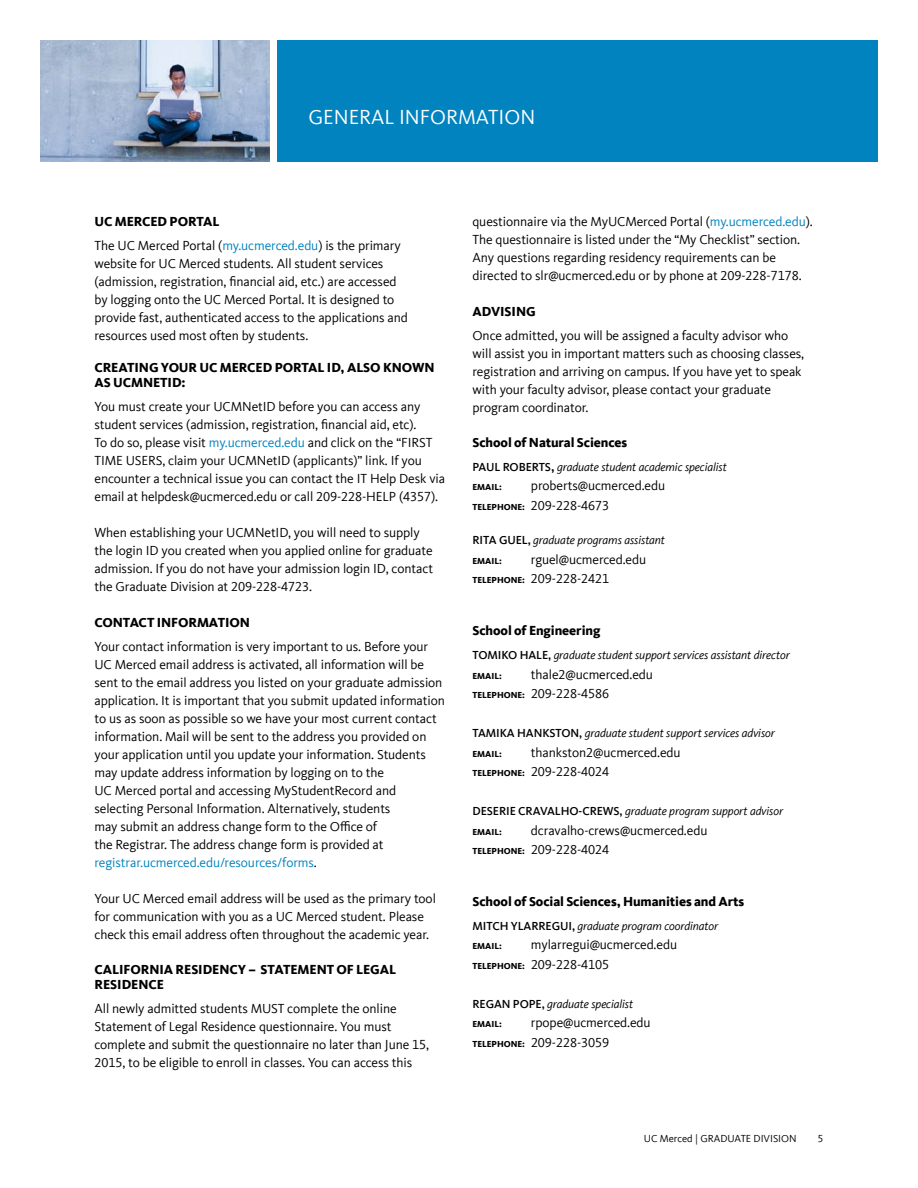
<style>
.page{position:relative;width:918px;height:1188px;background:#fff}
.page>*{position:absolute;margin:0;border:0;box-sizing:border-box;transform-origin:0 0}
.t1{font:21px "Kievit Offc Pro";color:#fff}
.t2{font:13.5px/18px "Kievit Offc Pro";letter-spacing:-.005em;color:#000}
.t3{font:800 13.5px "Kievit Offc Pro";letter-spacing:-.005em;color:#000}
.t4{font:italic 12px "Kievit Offc Pro";letter-spacing:-.005em;color:#000}
.t5{font:10.5px "Kievit Offc Pro";color:#000}
.t6{font:800 9px "Kievit Offc Pro";letter-spacing:-.005em;color:#000}
.s1{font-weight:800}
.s2{color:#0083bf}
.s3{font-weight:500;font-style:normal}
.s4{font-weight:500;font-style:normal;font-size:13.5px}
.s5{font-weight:800;font-size:9px}
</style>
<div class="page">
<img style="left:40px;top:40px;width:230px;height:122px">
<div style="left:277px;top:40px;width:601px;height:122px;background:#0083bf"></div>
<h1 class="t1" style="left:308px;top:104px;width:229px">GENERAL INFORMATION</h1>
<p class="t2" style="left:94px;top:210px;width:308px;line-height:24px"><span class="s1">UC MERCED PORTAL<br></span>The UC Merced Portal (<span class="s2">my.ucmerced.edu</span>) is the primary</p>
<p class="t2" style="left:94px;top:255px;width:315px">website for UC Merced students. All student services (admission, registration, financial aid, etc.) are accessed by logging onto the UC Merced Portal. It is designed to provide fast, authenticated access to the applications and resources used most often by students.</p>
<p class="t3" style="left:94px;top:360px;width:17px">CREATI</p>
<p class="t3" style="left:139px;top:360px;width:40px">NG YOUR</p>
<p class="t3" style="left:200px;top:360px;width:41px">UC MERCED</p>
<p class="t3" style="left:275px;top:360px;width:18px">PORTAL</p>
<p class="t3" style="left:327px;top:360px;width:30px">ID, ALSO</p>
<p class="t3" style="left:383px;top:360px;width:53px">KNOWN</p>
<p class="t3" style="left:94px;top:375px;width:93px">AS UCMNETID:</p>
<p class="t2" style="left:94px;top:398px;width:352px">You must create your UCMNetID before you can access any student services (admission, registration, financial aid, etc).<br>To do so, please visit <span class="s2">my.ucmerced.edu</span> and click on the “FIRST TIME USERS, claim your UCMNetID (applicants)” link. If you encounter a technical issue you can contact the IT Help Desk via email at helpdesk@ucmerced.edu or call 209-228-HELP (4357).</p>
<p class="t2" style="left:94px;top:524px;width:340px">When establishing your UCMNetID, you will need to supply the login ID you created when you applied online for graduate admission. If you do not have your admission login ID, contact the Graduate Division at 209-228-4723.</p>
<p class="t3" style="left:94px;top:614px;width:38px">CONTACT</p>
<p class="t3" style="left:157px;top:614px;width:24px">INFORMATIO</p>
<p class="t3" style="left:240px;top:614px;width:12px">N</p>
<p class="t2" style="left:94px;top:637px;width:352px">Your contact information is very important to us. Before your UC Merced email address is activated, all information will be sent to the email address you listed on your graduate admission application. It is important that you submit updated information to us as soon as possible so we have your most current contact information. Mail will be sent to the address you provided on your application until you update your information. Students may update address information by logging on to the<br>UC Merced portal and accessing MyStudentRecord and selecting Personal Information. Alternatively, students<br>may submit an address change form to the Office of<br>the Registrar. The address change form is provided at <span class="s2">registrar.ucmerced.edu/resources/forms</span>.</p>
<p class="t2" style="left:94px;top:889px;width:343px">Your UC Merced email address will be used as the primary tool for communication with you as a UC Merced student. Please check this email address often throughout the academic year.</p>
<p class="t3" style="left:94px;top:961px;width:18px">CALIFOR</p>
<p class="t3" style="left:149px;top:961px;width:43px">NIA RESIDE</p>
<p class="t3" style="left:219px;top:961px;width:58px">NCY – STATEME</p>
<p class="t3" style="left:317px;top:961px;width:56px">NT OF LEGAL</p>
<p class="t3" style="left:94px;top:976px;width:17px">RESIDE</p>
<p class="t3" style="left:138px;top:976px;width:19px">NCE</p>
<p class="t2" style="left:94px;top:999px;width:336px">All newly admitted students MUST complete the online Statement of Legal Residence questionnaire. You must complete and submit the questionnaire no later than June 15, 2015, to be eligible to enroll in classes. You can access this</p>
<p class="t2" style="left:472px;top:213px;width:342px">questionnaire via the MyUCMerced Portal (<span class="s2">my.ucmerced.edu</span>).<br>The questionnaire is listed under the “My Checklist” section.<br>Any questions regarding residency requirements can be directed to slr@ucmerced.edu or by phone at 209-228-7178.</p>
<p class="t3" style="left:472px;top:304px;width:62px">ADVISI NG</p>
<p class="t2" style="left:472px;top:327px;width:333px">Once admitted, you will be assigned a faculty advisor who will assist you in important matters such as choosing classes, registration and arriving on campus. If you have yet to speak with your faculty advisor, please contact your graduate program coordinator.</p>
<p class="t3" style="left:472px;top:434px;width:156px">SCHOOL OF NATURAL SCIENCES</p>
<p class="t4" style="left:472px;top:460px;width:256px"><span class="s3">PAUL ROBERTS</span><span class="s4">,</span> graduate student academic specialist</p>
<p class="t6" style="left:472px;top:482px;width:12px">EMAIL</p>
<p class="t6" style="left:499px;top:482px;width:4px">:</p>
<p class="t2" style="left:531px;top:477px;width:136px">proberts@ucmerced.edu</p>
<p class="t6" style="left:472px;top:501px;width:12px">TELEPHO</p>
<p class="t2" style="left:511px;top:496px;width:100px"><span class="s5">NE:</span> 209-228-4673</p>
<p class="t4" style="left:472px;top:533px;width:194px"><span class="s3">RITA GUEL,</span> graduate programs assistant</p>
<p class="t6" style="left:472px;top:555px;width:12px">EMAIL</p>
<p class="t6" style="left:499px;top:555px;width:4px">:</p>
<p class="t2" style="left:531px;top:550px;width:117px">rguel@ucmerced.edu</p>
<p class="t6" style="left:472px;top:575px;width:12px">TELEPHO</p>
<p class="t2" style="left:511px;top:570px;width:100px"><span class="s5">NE:</span> 209-228-2421</p>
<p class="t3" style="left:473px;top:622px;width:129px">SCHOOL OF ENGINEERING</p>
<p class="t4" style="left:472px;top:648px;width:319px"><span class="s3">TO MI KO HALE ,</span> graduate student support services assistant director</p>
<p class="t6" style="left:472px;top:670px;width:12px">EMAIL</p>
<p class="t6" style="left:499px;top:670px;width:4px">:</p>
<p class="t2" style="left:531px;top:665px;width:124px">thale2@ucmerced.edu</p>
<p class="t6" style="left:472px;top:690px;width:12px">TELEPHO</p>
<p class="t2" style="left:511px;top:684px;width:100px"><span class="s5">NE:</span> 209-228-4586</p>
<p class="t4" style="left:472px;top:726px;width:304px"><span class="s3">TAMIKA HANKSTON,</span> graduate student support services advisor</p>
<p class="t6" style="left:472px;top:748px;width:12px">EMAIL</p>
<p class="t6" style="left:499px;top:748px;width:4px">:</p>
<p class="t2" style="left:531px;top:743px;width:151px">thankston2@ucmerced.edu</p>
<p class="t6" style="left:472px;top:768px;width:12px">TELEPHO</p>
<p class="t2" style="left:511px;top:762px;width:100px"><span class="s5">NE:</span> 209-228-4024</p>
<p class="t4" style="left:472px;top:804px;width:312px"><span class="s3">DESERIE CRAVALH O-CREWS,</span> graduate program support advisor</p>
<p class="t6" style="left:472px;top:826px;width:12px">EMAIL</p>
<p class="t6" style="left:499px;top:826px;width:4px">:</p>
<p class="t2" style="left:531px;top:821px;width:178px">dcravalho-crews@ucmerced.edu</p>
<p class="t6" style="left:472px;top:846px;width:12px">TELEPHO</p>
<p class="t2" style="left:511px;top:840px;width:100px"><span class="s5">NE:</span> 209-228-4024</p>
<p class="t3" style="left:473px;top:893px;width:273px">SCHOOL OF SOCIAL SCIENCES, HUMANITIES AND ARTS</p>
<p class="t4" style="left:472px;top:919px;width:247px"><span class="s3">MITCH YLA RREGUI ,</span> graduate program coordinator</p>
<p class="t6" style="left:472px;top:941px;width:12px">EMAIL</p>
<p class="t6" style="left:499px;top:941px;width:4px">:</p>
<p class="t2" style="left:531px;top:936px;width:148px">mylarregui@ucmerced.edu</p>
<p class="t6" style="left:472px;top:960px;width:12px">TELEPHO</p>
<p class="t2" style="left:511px;top:955px;width:100px"><span class="s5">NE:</span> 209-228-4105</p>
<p class="t4" style="left:472px;top:997px;width:162px"><span class="s3">REGAN POPE,</span> graduate specialist</p>
<p class="t6" style="left:472px;top:1019px;width:12px">EMAIL</p>
<p class="t6" style="left:499px;top:1019px;width:4px">:</p>
<p class="t2" style="left:531px;top:1014px;width:121px">rpope@ucmerced.edu</p>
<p class="t6" style="left:472px;top:1038px;width:12px">TELEPHO</p>
<p class="t2" style="left:511px;top:1033px;width:100px"><span class="s5">NE:</span> 209-228-3059</p>
<p class="t5" style="left:644px;top:1132px;width:154px">UC Merced | GRADUATE DIVISION</p>
<p class="t5" style="left:818px;top:1132px;width:7px">5</p>
</div>
